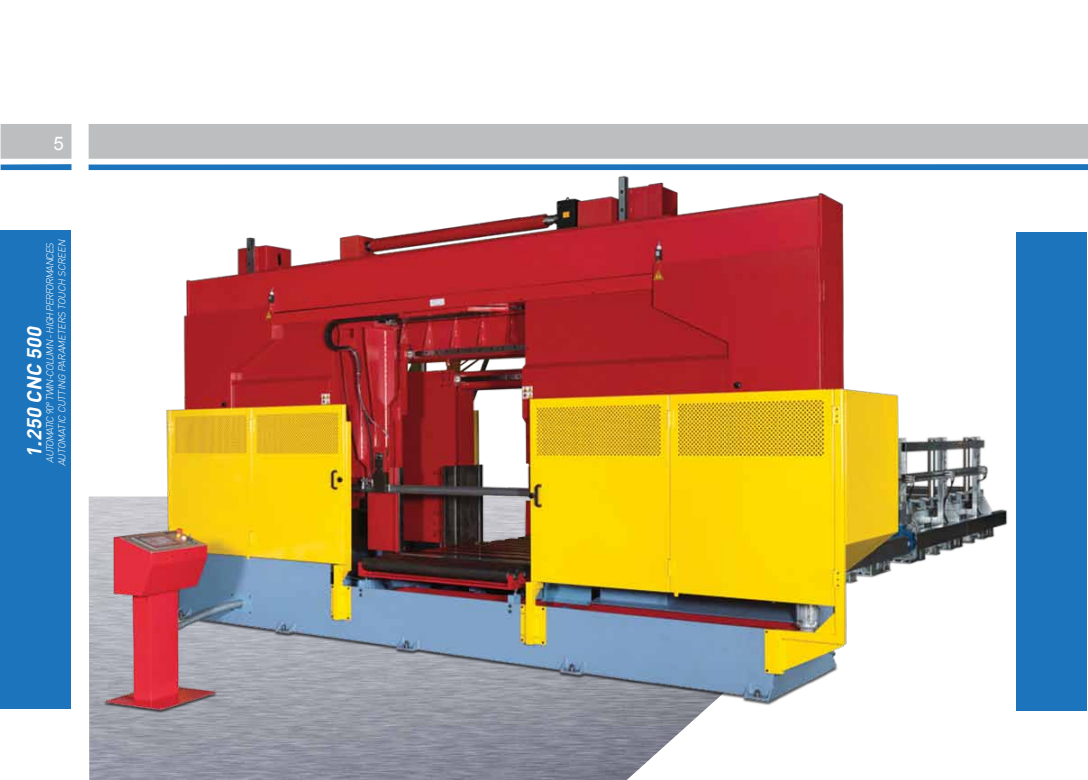
<style>
.page{position:relative;width:1088px;height:780px;background:#fff}
.page>*{position:absolute;margin:0;border:0;box-sizing:border-box;transform-origin:0 0}
.t1{font:italic 700 20px "DIN Pro";color:#fff}
.t2{font:18.75px "Arial";color:#fff}
.t3{font:italic 300 10px/12px "DIN Pro";color:#fff;text-align:center}
</style>
<div class="page">
<div style="left:89px;top:124px;width:999px;height:35px;background:#bcbec0"></div>
<div style="left:89px;top:164px;width:999px;height:6px;background:#1c75bc"></div>
<div style="left:1px;top:124px;width:70px;height:35px;background:#bcbec0"></div>
<div style="left:1px;top:164px;width:70px;height:6px;background:#1c75bc"></div>
<img style="left:89px;top:735px;width:588px;height:45px">
<img style="left:88px;top:165px;width:935px;height:570px">
<div style="left:0;top:231px;width:71px;height:478px;background:#1c75bc"></div>
<div style="left:1016px;top:232px;width:71px;height:478px;background:#1c75bc"></div>
<h2 class="t2" style="left:53px;top:131px;width:12px">5</h2>
<p class="t3" style="left:44px;top:466px;width:230px;rotate:-90deg">AUTOMATIC90°TWIN-COLUMN -HIGH PERFORMANCES<br>AUTOMATIC CUTTING PARAMETERS TOUCH SCREEN</p>
<h1 class="t1" style="left:21px;top:457px;width:136px;rotate:-90deg">1.250 CNC 500</h1>
</div>
